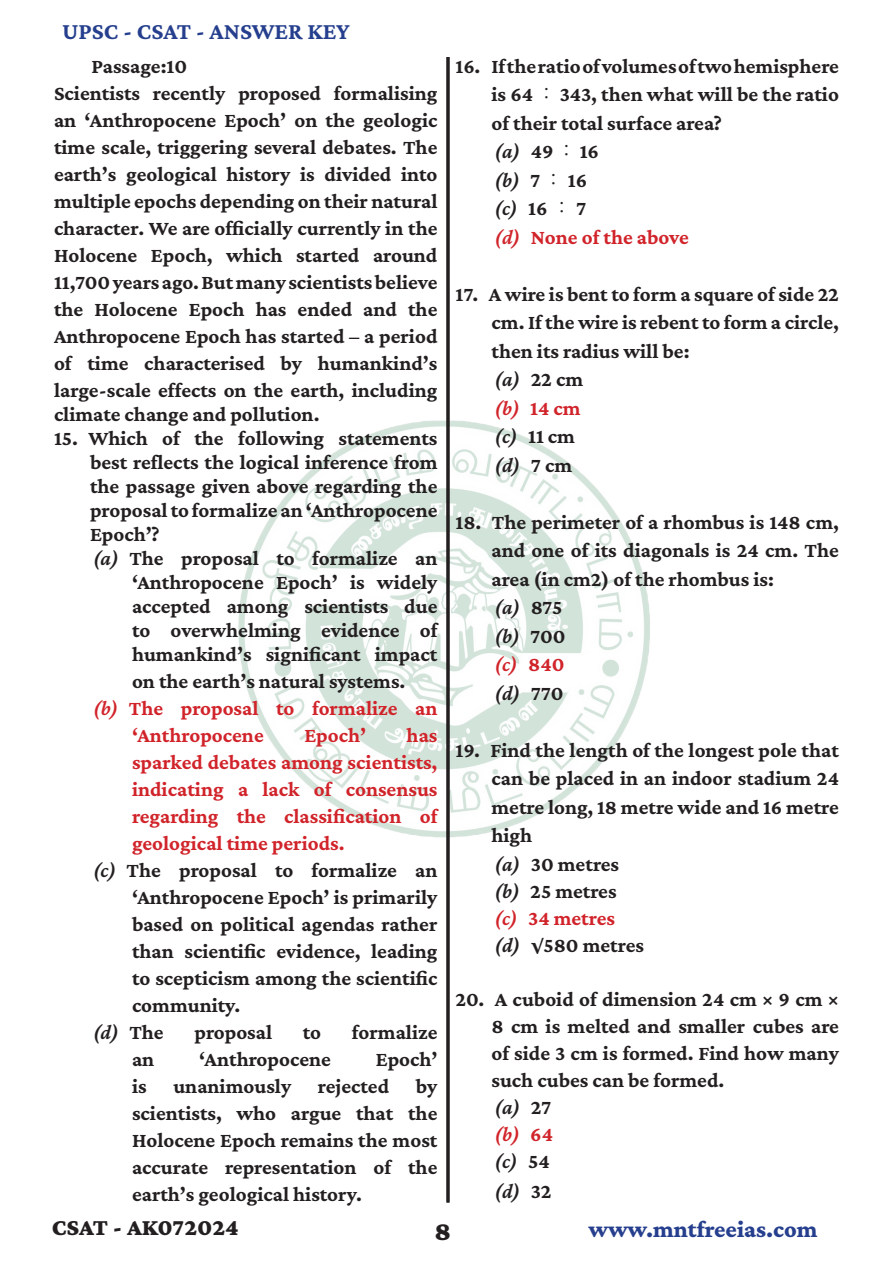
<style>
.page{position:relative;width:893px;height:1263px;background:#fff}
.page>*{position:absolute;margin:0;border:0;box-sizing:border-box;transform-origin:0 0}
.t1{font:900 27px "Crimson Pro";color:#231f20}
.t2{font:700 24px "Crimson Pro";color:#253f8e}
.t3{font:800 24px "Crimson Pro";color:#253f8e}
.t4{font:900 24px "Crimson Pro";color:#231f20}
.Bold_-_Full_Just{font:700 21px/27px "Crimson Pro";color:#231f20;text-align:justify}
.t5{font:700 21px/27px "Crimson Pro";color:#d1232a}
.t6{font:italic 600 21px "Crimson Pro";color:#231f20}
.t7{font:italic 600 21px "Crimson Pro";color:#d1232a}
.BOLD{font:700 21px "Crimson Pro";color:#231f20}
.s1{font-weight:600;font-style:italic}
.s2{font-weight:700;font-style:normal}
.s3{font-family:"Microsoft Jheng Hei"}
.s4{font-family:"Microsoft Jheng Hei";font-weight:700;font-style:normal}
</style>
<div class="page">
<img style="left:238px;top:415px;width:412px;height:427px">
<hr style="left:446px;top:57px;width:3px;height:1145px;background:#231f20">
<p class="t2" style="left:62px;top:16px;width:289px">UPSC - CSAT - ANSWER KEY</p>
<p class="BOLD" style="left:92px;top:53px;width:97px">Passage:10</p>
<p class="Bold_-_Full_Just" style="left:54px;top:79px;width:385px">Scientists recently proposed formalising an ‘Anthropocene Epoch’ on the geologic time scale, triggering several debates. The earth’s geological history is divided into multiple epochs depending on their natural character. We are officially currently in the Holocene Epoch, which started around 11,700 years ago. But many scientists believe the Holocene Epoch has ended and the Anthropocene Epoch has started – a period of time characterised by humankind’s large-scale effects on the earth, including</p>
<p class="Bold_-_Full_Just" style="left:54px;top:400px;width:267px">climate change and pollution.</p>
<p class="Bold_-_Full_Just" style="left:90px;top:426px;width:349px;line-height:24px;text-indent:-36px">15. Which of the following statements best reflects the logical inference from the passage given above regarding the proposal to formalize an ‘Anthropocene Epoch’?</p>
<p class="Bold_-_Full_Just" style="left:132px;top:546px;width:307px;line-height:24px;text-indent:-39px"><span class="s1">(a)</span> The proposal to formalize an ‘Anthropocene Epoch’ is widely accepted among scientists due to overwhelming evidence of humankind’s significant impact</p>
<p class="Bold_-_Full_Just" style="left:132px;top:667px;width:275px">on the earth’s natural systems.</p>
<p class="t5" style="left:132px;top:694px;width:307px;text-indent:-39px"><span class="s1">(b)</span> The proposal to formalize an ‘Anthropocene</p>
<p class="t5" style="left:304px;top:721px;width:63px">Epoch’</p>
<p class="t5" style="left:132px;top:721px;width:307px;text-align:justify;text-indent:275px">has sparked debates among scientists, indicating a lack of consensus regarding the classification of geological time periods.</p>
<p class="Bold_-_Full_Just" style="left:132px;top:856px;width:307px;text-indent:-39px"><span class="s1">(c)</span> The proposal to formalize an ‘Anthropocene Epoch’ is primarily based on political agendas rather than scientific evidence, leading to scepticism among the scientific community.</p>
<p class="t6" style="left:93px;top:1019px;width:72px">(d) <span class="s2">The</span></p>
<p class="Bold_-_Full_Just" style="left:194px;top:1018px;width:79px">proposal</p>
<p class="Bold_-_Full_Just" style="left:303px;top:1018px;width:20px">to</p>
<p class="Bold_-_Full_Just" style="left:352px;top:1018px;width:87px">formalize</p>
<p class="Bold_-_Full_Just" style="left:132px;top:1045px;width:24px">an</p>
<p class="Bold_-_Full_Just" style="left:199px;top:1045px;width:133px">‘Anthropocene</p>
<p class="Bold_-_Full_Just" style="left:376px;top:1045px;width:63px">Epoch’</p>
<p class="Bold_-_Full_Just" style="left:132px;top:1072px;width:16px">is</p>
<p class="Bold_-_Full_Just" style="left:173px;top:1072px;width:119px">unanimously</p>
<p class="Bold_-_Full_Just" style="left:318px;top:1072px;width:73px">rejected</p>
<p class="Bold_-_Full_Just" style="left:132px;top:1072px;width:307px;text-indent:284px">by scientists, who argue that the Holocene Epoch remains the most accurate representation of the earth’s geological history.</p>
<p class="Bold_-_Full_Just" style="left:491px;top:51px;width:349px;line-height:28.5px;text-indent:-36px">16. If the ratio of volumes of two hemisphere is 64 <span class="s3">∶</span> 343, then what will be the ratio of their total surface area?</p>
<p class="Bold_-_Full_Just" style="left:494px;top:138px;width:106px"><span class="s1">(a)</span> 49 <span class="s3">∶</span> 16</p>
<p class="t6" style="left:494px;top:167px;width:94px">(b) <span class="s2">7</span> <span class="s4">∶</span> <span class="s2">16</span></p>
<p class="t6" style="left:494px;top:195px;width:93px">(c) <span class="s2">16</span> <span class="s4">∶</span> <span class="s2">7</span></p>
<p class="t5" style="left:494px;top:223px;width:196px"><span class="s1">(d)</span> None of the above</p>
<p class="Bold_-_Full_Just" style="left:491px;top:279px;width:349px;line-height:28.5px;text-indent:-36px">17. A wire is bent to form a square of side 22 cm. If the wire is rebent to form a circle, then its radius will be:</p>
<p class="Bold_-_Full_Just" style="left:494px;top:366px;width:90px"><span class="s1">(a)</span> 22 cm</p>
<p class="t5" style="left:494px;top:394px;width:88px"><span class="s1">(b)</span> 14 cm</p>
<p class="Bold_-_Full_Just" style="left:494px;top:423px;width:82px"><span class="s1">(c)</span> 11 cm</p>
<p class="t6" style="left:494px;top:452px;width:79px">(d) <span class="s2">7 cm</span></p>
<p class="Bold_-_Full_Just" style="left:491px;top:507px;width:349px;line-height:28.5px;text-indent:-36px">18. The perimeter of a rhombus is 148 cm, and one of its diagonals is 24 cm. The area (in cm2) of the rhombus is:</p>
<p class="t6" style="left:494px;top:594px;width:69px">(a) <span class="s2">875</span></p>
<p class="t6" style="left:494px;top:623px;width:73px">(b) <span class="s2">700</span></p>
<p class="t7" style="left:494px;top:651px;width:71px">(c) <span class="s2">840</span></p>
<p class="t6" style="left:494px;top:680px;width:70px">(d) <span class="s2">770</span></p>
<p class="Bold_-_Full_Just" style="left:491px;top:735px;width:349px;line-height:28.5px;text-indent:-36px">19. Find the length of the longest pole that can be placed in an indoor stadium 24 metre long, 18 metre wide and 16 metre high</p>
<p class="Bold_-_Full_Just" style="left:494px;top:850px;width:126px"><span class="s1">(a)</span> 30 metres</p>
<p class="Bold_-_Full_Just" style="left:494px;top:877px;width:124px"><span class="s1">(b)</span> 25 metres</p>
<p class="t5" style="left:494px;top:904px;width:122px"><span class="s1">(c)</span> 34 metres</p>
<p class="Bold_-_Full_Just" style="left:494px;top:931px;width:151px"><span class="s1">(d)</span> √580 metres</p>
<p class="Bold_-_Full_Just" style="left:491px;top:985px;width:349px;text-indent:-36px">20. A cuboid of dimension 24 cm × 9 cm × 8 cm is melted and smaller cubes are of side 3 cm is formed. Find how many such cubes can be formed.</p>
<p class="t6" style="left:494px;top:1094px;width:58px">(a) <span class="s2">27</span></p>
<p class="t7" style="left:494px;top:1121px;width:60px">(b) <span class="s2">64</span></p>
<p class="t6" style="left:494px;top:1148px;width:57px">(c) <span class="s2">54</span></p>
<p class="t6" style="left:494px;top:1178px;width:59px">(d) <span class="s2">32</span></p>
<p class="t4" style="left:52px;top:1212px;width:189px">CSAT - AK072024</p>
<p class="t1" style="left:434px;top:1213px;width:18px">8</p>
<p class="t3" style="left:588px;top:1214px;width:231px">www.mntfreeias.com</p>
</div>
